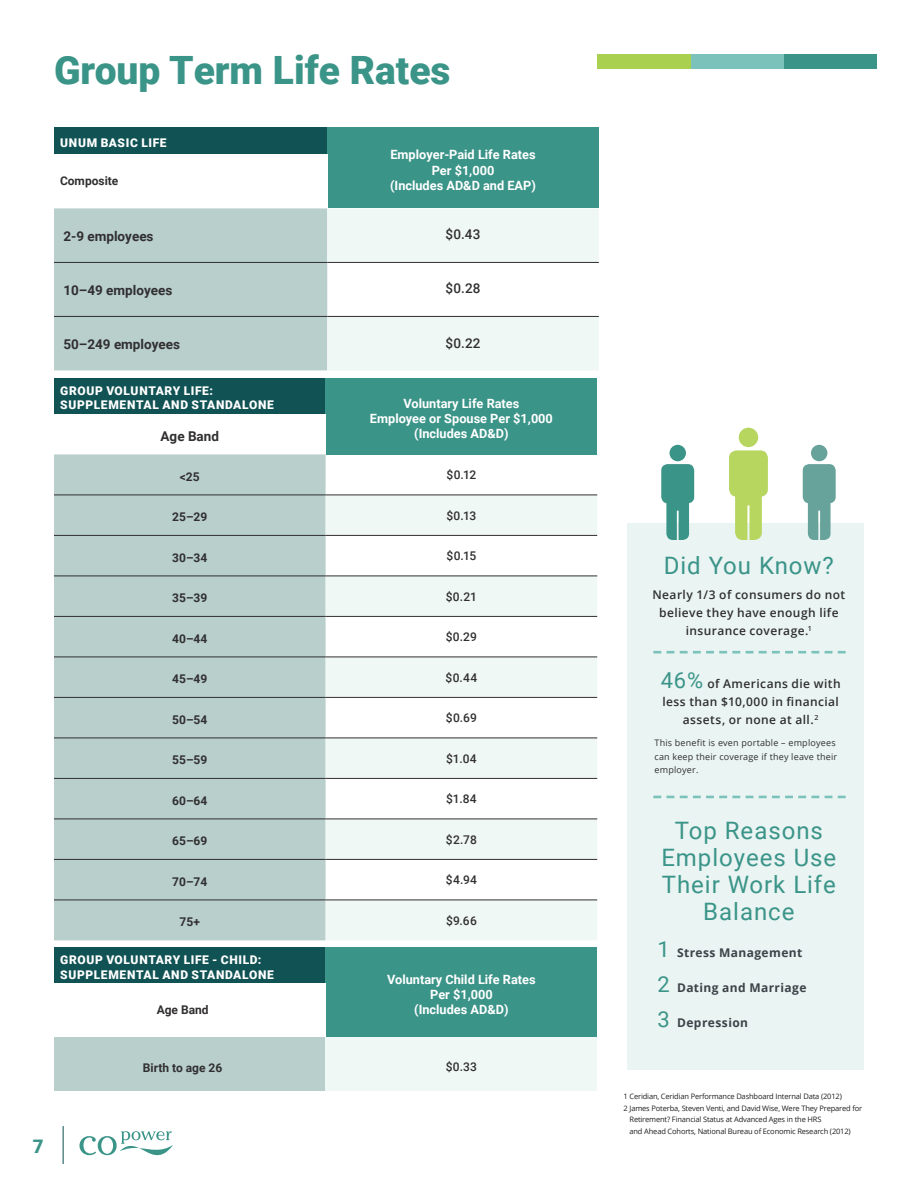
<style>
.page{position:relative;width:918px;height:1188px;background:#fff}
.page>*{position:absolute;margin:0;border:0;box-sizing:border-box;transform-origin:0 0}
.t1{font:900 39px "Roboto";color:#3b9488}
.t2{font:24px/27px "Roboto";letter-spacing:.04em;color:#3b9488;text-align:center}
.t3{font:900 18.6px "Roboto";color:#3b9488}
.t4{font:700 13.5px "Roboto";color:#312f30}
.t5{font:500 13.5px "Roboto";color:#312f30}
.t6{font:700 12.75px/15.3px "Roboto";color:#fff;text-align:center}
.t7{font:600 12px/18px "Open Sans";letter-spacing:.035em;color:#312f30;text-align:center}
.t8{font:900 12px/14.4px "Roboto";letter-spacing:.055em;color:#fff}
.t9{font:700 12px "Roboto";color:#312f30}
.t10{font:500 12px "Roboto";letter-spacing:.015em;color:#312f30}
.t11{font:700 12px "Open Sans";letter-spacing:.035em;color:#3c4247}
.t12{font:9px/13.5px "Open Sans";letter-spacing:.02em;color:#312f30}
.t13{font:7.5px/12px "Open Sans";letter-spacing:-.02em;color:#231f20}
.s1{font-family:"Roboto";font-weight:400;font-size:21.9px;color:#3b9488}
</style>
<div class="page">
<hr style="left:63px;top:1126px;width:1px;height:38px;background:#115254">
<svg style="left:80px;top:1131px;width:93px;height:25px"></svg>
<div style="left:784px;top:54px;width:93px;height:15px;background:#3b9488"></div>
<div style="left:691px;top:54px;width:93px;height:15px;background:#7bc2ba"></div>
<div style="left:597px;top:54px;width:94px;height:15px;background:#a9d04f"></div>
<div style="left:627px;top:524px;width:237px;height:546px;background:#e9f4f3"></div>
<svg style="left:729px;top:428px;width:39px;height:112px"></svg>
<svg style="left:661px;top:445px;width:33px;height:95px"></svg>
<svg style="left:803px;top:445px;width:33px;height:95px"></svg>
<svg style="left:653px;top:651px;width:193px;height:2px"></svg>
<svg style="left:653px;top:796px;width:193px;height:2px"></svg>
<div style="left:54px;top:128px;width:273px;height:26px;background:#115254"></div>
<div style="left:327px;top:128px;width:272px;height:80px;background:#3b9488"></div>
<div style="left:54px;top:208px;width:273px;height:162px;background:#b8cfcc"></div>
<svg style="left:327px;top:208px;width:272px;height:162px;fill:#f0f8f6"></svg>
<hr style="left:54px;top:262px;width:273px;height:1px;background:#312f30">
<hr style="left:54px;top:316px;width:273px;height:1px;background:#312f30">
<hr style="left:327px;top:262px;width:272px;height:1px;background:#312f30">
<hr style="left:327px;top:316px;width:272px;height:1px;background:#312f30">
<div style="left:54px;top:947px;width:272px;height:36px;background:#115254"></div>
<div style="left:326px;top:947px;width:271px;height:90px;background:#3b9488"></div>
<div style="left:54px;top:1037px;width:272px;height:54px;background:#b8cfcc"></div>
<div style="left:326px;top:1037px;width:271px;height:54px;background:#f0f8f6"></div>
<div style="left:54px;top:378px;width:272px;height:36px;background:#115254"></div>
<div style="left:326px;top:378px;width:271px;height:76px;background:#3b9488"></div>
<div style="left:54px;top:454px;width:272px;height:486px;background:#b8cfcc"></div>
<svg style="left:326px;top:496px;width:271px;height:444px;fill:#f0f8f6"></svg>
<hr style="left:54px;top:495px;width:272px;height:1px;background:#312f30">
<hr style="left:54px;top:535px;width:272px;height:1px;background:#312f30">
<hr style="left:54px;top:576px;width:272px;height:1px;background:#312f30">
<hr style="left:54px;top:616px;width:272px;height:1px;background:#312f30">
<hr style="left:54px;top:657px;width:272px;height:1px;background:#312f30">
<hr style="left:54px;top:697px;width:272px;height:1px;background:#312f30">
<hr style="left:54px;top:738px;width:272px;height:1px;background:#312f30">
<hr style="left:54px;top:778px;width:272px;height:1px;background:#312f30">
<hr style="left:54px;top:819px;width:272px;height:1px;background:#312f30">
<hr style="left:54px;top:859px;width:272px;height:1px;background:#312f30">
<hr style="left:54px;top:900px;width:272px;height:1px;background:#312f30">
<hr style="left:326px;top:495px;width:271px;height:1px;background:#312f30">
<hr style="left:326px;top:535px;width:271px;height:1px;background:#312f30">
<hr style="left:326px;top:576px;width:271px;height:1px;background:#312f30">
<hr style="left:326px;top:616px;width:271px;height:1px;background:#312f30">
<hr style="left:326px;top:657px;width:271px;height:1px;background:#312f30">
<hr style="left:326px;top:697px;width:271px;height:1px;background:#312f30">
<hr style="left:326px;top:738px;width:271px;height:1px;background:#312f30">
<hr style="left:326px;top:778px;width:271px;height:1px;background:#312f30">
<hr style="left:326px;top:819px;width:271px;height:1px;background:#312f30">
<hr style="left:326px;top:859px;width:271px;height:1px;background:#312f30">
<hr style="left:326px;top:900px;width:271px;height:1px;background:#312f30">
<h1 class="t1" style="left:54px;top:43px;width:398px">Group Term Life Rates</h1>
<h3 class="t8" style="left:60px;top:135px;width:108px">UNUM BASIC LIFE</h3>
<h3 class="t9" style="left:60px;top:172px;width:60px">Composite</h3>
<h3 class="t6" style="left:390px;top:147px;width:147px">Employer-Paid Life Rates<br>Per $1,000<br>(Includes AD&amp;D and EAP)</h3>
<h3 class="t4" style="left:63px;top:227px;width:92px">2-9 employees</h3>
<h3 class="t5" style="left:445px;top:225px;width:37px">$0.43</h3>
<h3 class="t4" style="left:63px;top:281px;width:111px">10–49 employees</h3>
<h3 class="t5" style="left:446px;top:279px;width:37px">$0.28</h3>
<h3 class="t4" style="left:63px;top:335px;width:118px">50–249 employees</h3>
<h3 class="t5" style="left:445px;top:334px;width:37px">$0.22</h3>
<h3 class="t8" style="left:60px;top:383px;width:215px">GROUP VOLUNTARY LIFE:<br>SUPPLEMENTAL AND STANDALONE</h3>
<h3 class="t6" style="left:370px;top:395px;width:185px">Voluntary Life Rates<br>Employee or Spouse Per $1,000</h3>
<h3 class="t4" style="left:161px;top:427px;width:60px">Age Band</h3>
<h3 class="t6" style="left:414px;top:426px;width:96px">(Includes AD&amp;D)</h3>
<h3 class="t9" style="left:180px;top:468px;width:21px">&lt;25</h3>
<h3 class="t10" style="left:447px;top:467px;width:31px">$0.12</h3>
<h3 class="t9" style="left:172px;top:509px;width:37px">25–29</h3>
<h3 class="t10" style="left:447px;top:507px;width:31px">$0.13</h3>
<h3 class="t9" style="left:172px;top:549px;width:37px">30–34</h3>
<h3 class="t10" style="left:447px;top:548px;width:31px">$0.15</h3>
<h3 class="t9" style="left:172px;top:590px;width:37px">35–39</h3>
<h3 class="t10" style="left:446px;top:588px;width:33px">$0.21</h3>
<h3 class="t9" style="left:172px;top:630px;width:37px">40–44</h3>
<h3 class="t10" style="left:446px;top:629px;width:33px">$0.29</h3>
<h3 class="t9" style="left:172px;top:671px;width:37px">45–49</h3>
<h3 class="t10" style="left:446px;top:669px;width:33px">$0.44</h3>
<h3 class="t9" style="left:172px;top:711px;width:37px">50–54</h3>
<h3 class="t10" style="left:446px;top:710px;width:33px">$0.69</h3>
<h3 class="t9" style="left:172px;top:752px;width:37px">55–59</h3>
<h3 class="t10" style="left:446px;top:750px;width:32px">$1.04</h3>
<h3 class="t9" style="left:172px;top:792px;width:37px">60–64</h3>
<h3 class="t10" style="left:446px;top:791px;width:32px">$1.84</h3>
<h3 class="t9" style="left:172px;top:833px;width:37px">65–69</h3>
<h3 class="t10" style="left:446px;top:831px;width:33px">$2.78</h3>
<h3 class="t9" style="left:172px;top:873px;width:37px">70–74</h3>
<h3 class="t10" style="left:446px;top:872px;width:33px">$4.94</h3>
<h3 class="t9" style="left:180px;top:914px;width:22px">75+</h3>
<h3 class="t10" style="left:446px;top:912px;width:32px">$9.66</h3>
<h3 class="t8" style="left:60px;top:952px;width:215px">GROUP VOLUNTARY LIFE - CHILD:<br>SUPPLEMENTAL AND STANDALONE</h3>
<h3 class="t6" style="left:387px;top:971px;width:150px">Voluntary Child Life Rates<br>Per $1,000</h3>
<h3 class="t9" style="left:157px;top:1001px;width:53px">Age Band</h3>
<h3 class="t6" style="left:414px;top:1001px;width:96px">(Includes AD&amp;D)</h3>
<h3 class="t9" style="left:143px;top:1059px;width:81px">Birth to age 26</h3>
<h3 class="t10" style="left:446px;top:1058px;width:33px">$0.33</h3>
<h3 class="t3" style="left:33px;top:1133px;width:12px">7</h3>
<h2 class="t2" style="left:664px;top:551px;width:172px">Did You Know?</h2>
<h3 class="t7" style="left:652px;top:586px;width:194px">Nearly 1/3 of consumers do not believe they have enough life insurance coverage.<sup>1</sup></h3>
<h3 class="t7" style="left:661px;top:675px;width:181px"><span class="s1">46%</span> of Americans die with less than $10,000 in financial assets, or none at all.<sup>2</sup></h3>
<p class="t12" style="left:655px;top:736px;width:184px">This benefit is even portable – employees can keep their coverage if they leave their employer.</p>
<h2 class="t2" style="left:661px;top:816px;width:176px">Top Reasons<br>Employees Use<br>Their Work Life<br>Balance</h2>
<h3 class="t11" style="left:658px;top:945px;width:146px"><span class="s1">1</span> Stress Management</h3>
<h3 class="t11" style="left:658px;top:979px;width:150px"><span class="s1">2</span> Dating and Marriage</h3>
<h3 class="t11" style="left:658px;top:1014px;width:92px"><span class="s1">3</span> Depression</h3>
<p class="t13" style="left:624px;top:1090px;width:240px">1 Ceridian, Ceridian Performance Dashboard Internal Data (2012)<br>2 James Poterba, Steven Venti, and David Wise, Were They Prepared for</p>
<p class="t13" style="left:630px;top:1113px;width:223px">Retirement? Financial Status at Advanced Ages in the HRS<br>and Ahead Cohorts, National Bureau of Economic Research (2012)</p>
</div>
